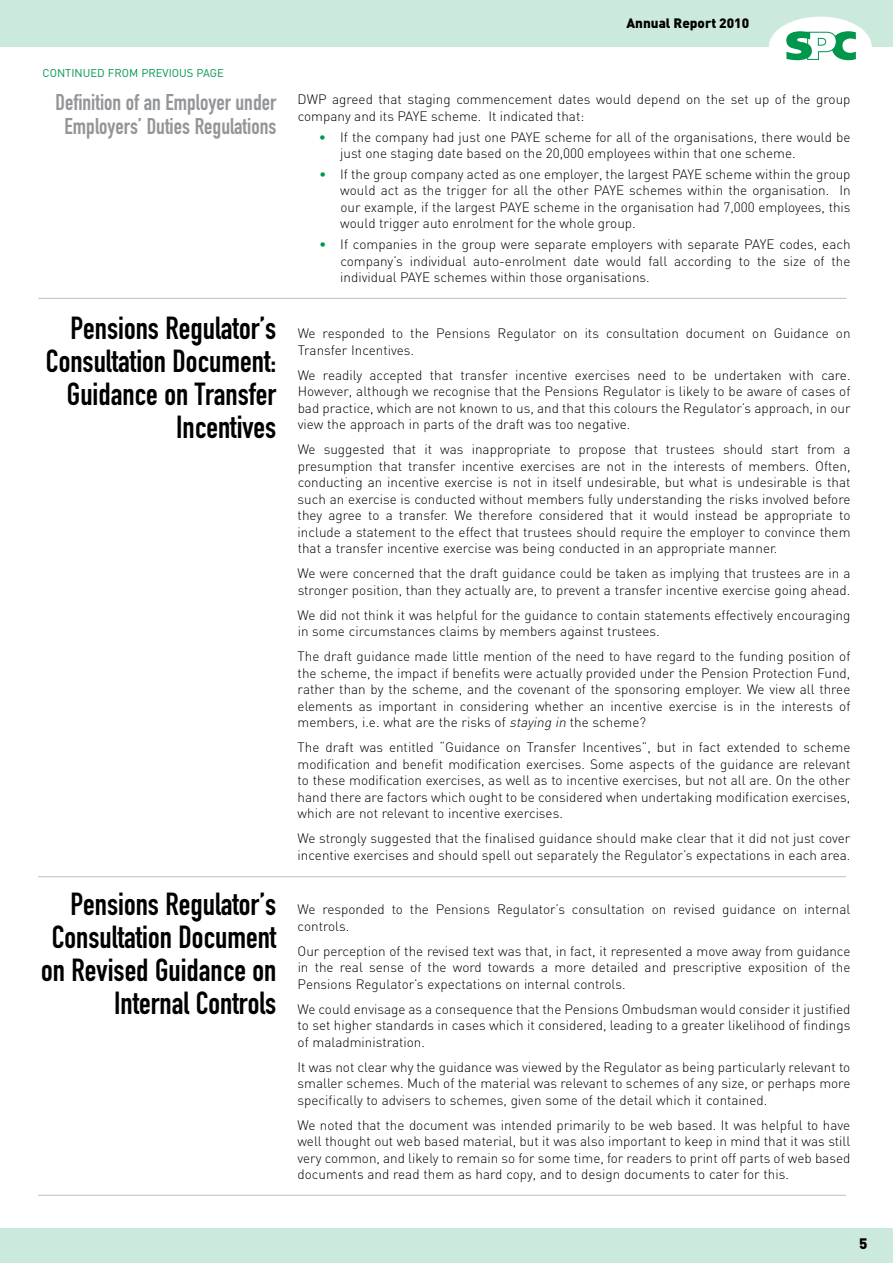
<style>
.page{position:relative;width:893px;height:1263px;background:#fff}
.page>*{position:absolute;margin:0;border:0;box-sizing:border-box;transform-origin:0 0}
.t1{font:31.5px/33px "DIN Engschrift";color:#000;text-align:right}
.t2{font:22.5px/24px "DIN Engschrift";color:#939598;text-align:center}
.t3{font:900 15px "DIN";color:#000}
.t4{font:300 13.5px/16.5px "DIN";color:#000;text-align:justify}
.t5{font:900 13.5px "DIN";color:#000}
.t6{font:11.25px "DIN";color:#00964c}
.s1{color:#00964c}
.s2{font-style:italic}
</style>
<div class="page">
<div style="left:0;top:0;width:893px;height:47px;background:#cceadb"></div>
<div style="left:0;top:1229px;width:893px;height:34px;background:#cceadb"></div>
<hr style="left:38px;top:298px;width:808px;height:1px;background:#bcbec0">
<hr style="left:38px;top:876px;width:808px;height:1px;background:#bcbec0">
<hr style="left:38px;top:1195px;width:808px;height:1px;background:#bcbec0">
<div style="left:769px;top:17px;width:102px;height:59px;background:#fff;border-radius:50%"></div>
<div style="left:769px;top:17px;width:102px;height:60px;border:1px solid #fff;border-radius:50%"></div>
<svg style="left:786px;top:31px;width:70px;height:29px"></svg>
<p class="t6" style="left:43px;top:66px;width:181px">CONTINUED FROM PREVIOUS PAGE</p>
<h2 class="t2" style="left:55px;top:91px;width:222px">Definition of an Employer under<br>Employers’ Duties Regulations</h2>
<h1 class="t1" style="left:46px;top:311px;width:232px">Pensions Regulator’s<br>Consultation Document:<br>Guidance on Transfer<br>Incentives</h1>
<h1 class="t1" style="left:41px;top:887px;width:237px">Pensions Regulator’s<br>Consultation Document on Revised Guidance on<br>Internal Controls</h1>
<p class="t5" style="left:626px;top:14px;width:124px">Annual Report 2010</p>
<p class="t4" style="left:298px;top:91px;width:554px">DWP agreed that staging commencement dates would depend on the set up of the group company and its PAYE scheme. It indicated that:</p>
<p class="t4" style="left:340px;top:128px;width:512px;text-indent:-21px"><span class="s1">•</span> If the company had just one PAYE scheme for all of the organisations, there would be just one staging date based on the 20,000 employees within that one scheme.</p>
<p class="t4" style="left:340px;top:166px;width:512px;text-indent:-21px"><span class="s1">•</span> If the group company acted as one employer, the largest PAYE scheme within the group would act as the trigger for all the other PAYE schemes within the organisation. In our example, if the largest PAYE scheme in the organisation had 7,000 employees, this would trigger auto enrolment for the whole group.</p>
<p class="t4" style="left:340px;top:236px;width:512px;text-indent:-21px"><span class="s1">•</span> If companies in the group were separate employers with separate PAYE codes, each company’s individual auto-enrolment date would fall according to the size of the individual PAYE schemes within those organisations.</p>
<p class="t4" style="left:298px;top:325px;width:554px">We responded to the Pensions Regulator on its consultation document on Guidance on<br>Transfer Incentives.</p>
<p class="t4" style="left:298px;top:366px;width:554px">We readily accepted that transfer incentive exercises need to be undertaken with care.<br>However, although we recognise that the Pensions Regulator is likely to be aware of cases of bad practice, which are not known to us, and that this colours the Regulator’s approach, in our view the approach in parts of the draft was too negative.</p>
<p class="t4" style="left:298px;top:441px;width:554px">We suggested that it was inappropriate to propose that trustees should start from a presumption that transfer incentive exercises are not in the interests of members. Often, conducting an incentive exercise is not in itself undesirable, but what is undesirable is that such an exercise is conducted without members fully understanding the risks involved before they agree to a transfer. We therefore considered that it would instead be appropriate to include a statement to the effect that trustees should require the employer to convince them that a transfer incentive exercise was being conducted in an appropriate manner.</p>
<p class="t4" style="left:298px;top:565px;width:554px">We were concerned that the draft guidance could be taken as implying that trustees are in a stronger position, than they actually are, to prevent a transfer incentive exercise going ahead.</p>
<p class="t4" style="left:298px;top:606px;width:554px">We did not think it was helpful for the guidance to contain statements effectively encouraging in some circumstances claims by members against trustees.</p>
<p class="t4" style="left:298px;top:648px;width:554px">The draft guidance made little mention of the need to have regard to the funding position of the scheme, the impact if benefits were actually provided under the Pension Protection Fund, rather than by the scheme, and the covenant of the sponsoring employer. We view all three elements as important in considering whether an incentive exercise is in the interests of members, i.e. what are the risks of <span class="s2">stayingin</span>the scheme?</p>
<p class="t4" style="left:298px;top:739px;width:554px">The draft was entitled “Guidance on Transfer Incentives”, but in fact extended to scheme modification and benefit modification exercises. Some aspects of the guidance are relevant to these modification exercises, as well as to incentive exercises, but not all are. On the other hand there are factors which ought to be considered when undertaking modification exercises, which are not relevant to incentive exercises.</p>
<p class="t4" style="left:298px;top:830px;width:554px">We strongly suggested that the finalised guidance should make clear that it did not just cover incentive exercises and should spell out separately the Regulator’s expectations in each area.</p>
<p class="t4" style="left:298px;top:901px;width:554px">We responded to the Pensions Regulator’s consultation on revised guidance on internal controls.</p>
<p class="t4" style="left:298px;top:942px;width:554px">Our perception of the revised text was that, in fact, it represented a move away from guidance in the real sense of the word towards a more detailed and prescriptive exposition of the Pensions Regulator’s expectations on internal controls.</p>
<p class="t4" style="left:298px;top:1000px;width:554px">We could envisage as a consequence that the Pensions Ombudsman would consider it justified to set higher standards in cases which it considered, leading to a greater likelihood of findings of maladministration.</p>
<p class="t4" style="left:298px;top:1058px;width:554px">It was not clear why the guidance was viewed by the Regulator as being particularly relevant to smaller schemes. Much of the material was relevant to schemes of any size, or perhaps more specifically to advisers to schemes, given some of the detail which it contained.</p>
<p class="t4" style="left:297px;top:1116px;width:554px">We noted that the document was intended primarily to be web based. It was helpful to have well thought out web based material, but it was also important to keep in mind that it was still very common, and likely to remain so for some time, for readers to print off parts of web based documents and read them as hard copy, and to design documents to cater for this.</p>
<p class="t3" style="left:859px;top:1233px;width:10px">5</p>
</div>
